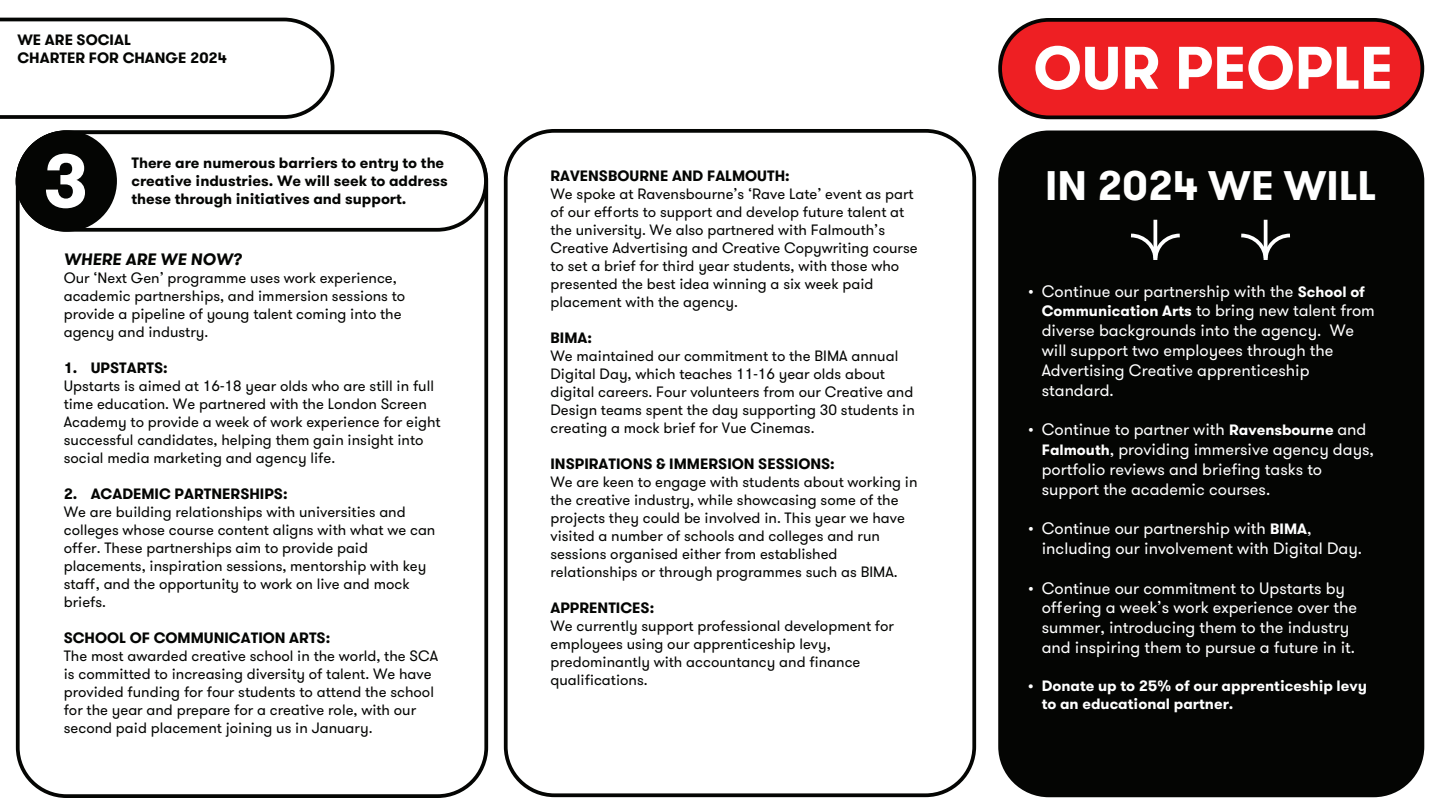
<style>
.page{position:relative;width:1440px;height:810px;background:#fff}
.page>*{position:absolute;margin:0;border:0;box-sizing:border-box;transform-origin:0 0}
.t1{font:700 75px "GT Walsheim Office";color:#fff}
.t2{font:700 60px "GT Walsheim Office";color:#fff}
.t3{font:700 41.25px "GT Walsheim Office";color:#fff}
.t4{font:16.5px/19.8px "GT Walsheim Office";color:#fff}
.t5{font:italic 700 16.5px "GT Walsheim Office";color:#040503}
.t6{font:15px/18px "GT Walsheim Office";color:#040503}
.t7{font:700 15px/18px "GT Walsheim Office";color:#040503}
.t8{font:700 15px/18px "GT Walsheim Office";color:#fff}
.s1{font-weight:700;font-size:15px}
</style>
<div class="page">
<svg style="left:0;top:17px;width:335px;height:102px"></svg>
<div style="left:1000px;top:20px;width:422px;height:97px;background:#ee1f23;border-radius:49px"></div>
<div style="left:998px;top:18px;width:426px;height:101px;border:4px solid #040503;border-radius:49px"></div>
<div style="left:16px;top:130px;width:472px;height:668px;border:4px solid #040503;border-radius:49px"></div>
<div style="left:1000px;top:132px;width:422px;height:663px;background:#040503;border-radius:49px"></div>
<div style="left:998px;top:130px;width:426px;height:667px;border:4px solid #040503;border-radius:49px"></div>
<div style="left:504px;top:129px;width:472px;height:668px;border:4px solid #040503;border-radius:49px"></div>
<div style="left:18px;top:132px;width:468px;height:98px;background:#fff;border-radius:49px"></div>
<div style="left:16px;top:130px;width:472px;height:102px;border:4px solid #040503;border-radius:49px"></div>
<div style="left:18px;top:132px;width:97px;height:98px;background:#040503;border-radius:49px"></div>
<div style="left:16px;top:130px;width:101px;height:102px;border:4px solid #040503;border-radius:49px"></div>
<svg style="left:1264px;top:220px;width:4px;height:12px"></svg>
<svg style="left:1241px;top:232px;width:49px;height:28px"></svg>
<hr style="left:1154px;top:220px;width:3px;height:38px;background:#fff">
<svg style="left:1131px;top:232px;width:49px;height:28px"></svg>
<p class="t7" style="left:17px;top:31px;width:211px">WE ARE SOCIAL<br>CHARTER FOR CHANGE 2024</p>
<h1 class="t1" style="left:43px;top:133px;width:47px">3</h1>
<p class="t7" style="left:131px;top:154px;width:318px">There are numerous barriers to entry to the creative industries. We will seek to address these through initiatives and support.</p>
<p class="t5" style="left:64px;top:249px;width:179px">WHERE ARE WE NOW?</p>
<p class="t6" style="left:64px;top:269px;width:343px">Our ‘Next Gen’ programme uses work experience, academic partnerships, and immersion sessions to provide a pipeline of young talent coming into the agency and industry.</p>
<p class="t7" style="left:64px;top:359px;width:106px">1. UPSTARTS:</p>
<p class="t6" style="left:64px;top:377px;width:378px">Upstarts is aimed at 16-18 year olds who are still in full time education. We partnered with the London Screen Academy to provide a week of work experience for eight successful candidates, helping them gain insight into social media marketing and agency life.</p>
<p class="t7" style="left:64px;top:485px;width:225px">2. ACADEMIC PARTNERSHIPS:</p>
<p class="t6" style="left:64px;top:503px;width:373px">We are building relationships with universities and colleges whose course content aligns with what we can offer. These partnerships aim to provide paid placements, inspiration sessions, mentorship with key staff, and the opportunity to work on live and mock briefs.</p>
<p class="t7" style="left:64px;top:629px;width:268px">SCHOOL OF COMMUNICATION ARTS:</p>
<p class="t6" style="left:64px;top:647px;width:376px">The most awarded creative school in the world, the SCA is committed to increasing diversity of talent. We have provided funding for four students to attend the school for the year and prepare for a creative role, with our second paid placement joining us in January.</p>
<p class="t7" style="left:550px;top:167px;width:241px">RAVENSBOURNE AND FALMOUTH:</p>
<p class="t6" style="left:550px;top:185px;width:369px">We spoke at Ravensbourne’s ‘Rave Late’ event as part of our efforts to support and develop future talent at the university. We also partnered with Falmouth’s Creative Advertising and Creative Copywriting course to set a brief for third year students, with those who presented the best idea winning a six week paid placement with the agency.</p>
<p class="t7" style="left:550px;top:329px;width:43px">BIMA:</p>
<p class="t6" style="left:550px;top:347px;width:366px">We maintained our commitment to the BIMA annual Digital Day, which teaches 11-16 year olds about digital careers. Four volunteers from our Creative and Design teams spent the day supporting 30 students in creating a mock brief for Vue Cinemas.</p>
<p class="t7" style="left:550px;top:455px;width:286px">INSPIRATIONS &amp; IMMERSION SESSIONS:</p>
<p class="t6" style="left:550px;top:473px;width:369px">We are keen to engage with students about working in the creative industry, while showcasing some of the projects they could be involved in. This year we have visited a number of schools and colleges and run sessions organised either from established relationships or through programmes such as BIMA.</p>
<p class="t7" style="left:550px;top:599px;width:105px">APPRENTICES:</p>
<p class="t6" style="left:550px;top:617px;width:345px">We currently support professional development for employees using our apprenticeship levy, predominantly with accountancy and finance qualifications.</p>
<h2 class="t2" style="left:1033px;top:29px;width:361px">OUR PEOPLE</h2>
<h3 class="t3" style="left:1045px;top:159px;width:333px">IN 2024 WE WILL</h3>
<p class="t4" style="left:1042px;top:281px;width:335px;text-indent:-14px">• Continue our partnership with the <span class="s1">School of Communication Arts</span> to bring new talent from diverse backgrounds into the agency. We will support two employees through the Advertising Creative apprenticeship standard.</p>
<p class="t4" style="left:1042px;top:420px;width:334px;text-indent:-13px">• Continue to partner with <span class="s1">Ravensbourne</span> and <span class="s1">Falmouth</span>, providing immersive agency days, portfolio reviews and briefing tasks to support the academic courses.</p>
<p class="t4" style="left:1042px;top:519px;width:322px;text-indent:-14px">• Continue our partnership with <span class="s1">BIMA</span>, including our involvement with Digital Day.</p>
<p class="t4" style="left:1042px;top:578px;width:317px;text-indent:-13px">• Continue our commitment to Upstarts by offering a week’s work experience over the summer, introducing them to the industry and inspiring them to pursue a future in it.</p>
<p class="t8" style="left:1042px;top:677px;width:327px;text-indent:-14px">• Donate up to 25% of our apprenticeship levy to an educational partner.</p>
</div>
